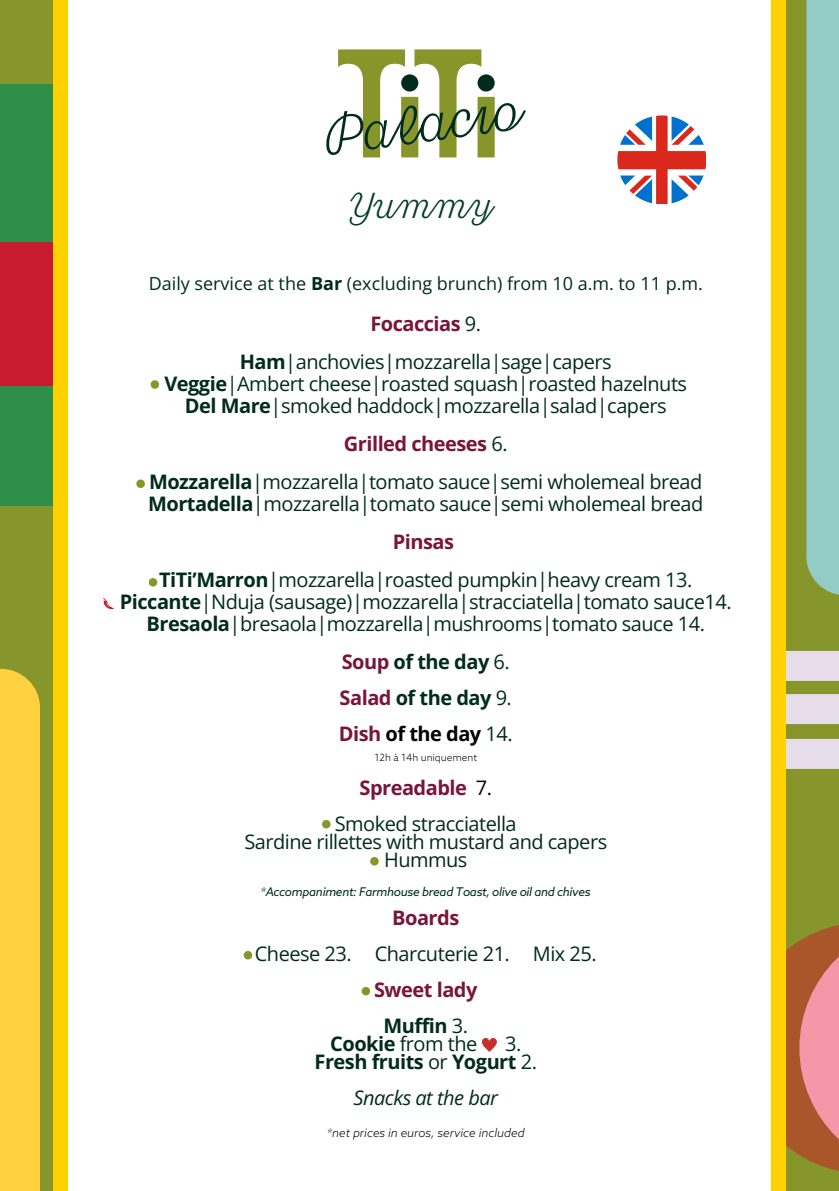
<style>
.page{position:relative;width:839px;height:1191px;background:#fff}
.page>*{position:absolute;margin:0;border:0;box-sizing:border-box;transform-origin:0 0}
.t1{font:36px "Cucina Corsiva";color:#033d24}
.t2{font:20px/22px "Open Sans";letter-spacing:-.025em;color:#002b1d;text-align:center}
.t3{font:700 20px/18px "Open Sans";letter-spacing:-.025em;color:#002b1d}
.t4{font:700 20px "Open Sans";letter-spacing:-.025em;color:#791539}
.t5{font:700 20px "Open Sans";letter-spacing:-.025em;color:#000}
.t6{font:italic 20px "Open Sans";letter-spacing:-.025em;color:#002b1d}
.t7{font:18px "Open Sans";color:#002b1d}
.t8{font:italic 12px "Azo Sans";letter-spacing:-.025em;color:#002b1d}
.t9{font:italic 300 12px "Azo Sans";color:#000}
.t10{font:300 10px "Azo Sans";color:#000}
.s1{font-weight:700}
.s2{font-weight:400;color:#002b1d}
.s3{color:#791539}
.s4{font-weight:400}
.s5{font-weight:400;color:#000}
</style>
<div class="page">
<div style="left:0;top:0;width:838px;height:1191px;background:#87962b"></div>
<div style="left:0;top:84px;width:84px;height:421px;background:#2f8e49"></div>
<div style="left:0;top:242px;width:96px;height:144px;background:#c61c2d"></div>
<svg style="left:785px;top:922px;width:14px;height:252px;fill:#a8562a"></svg>
<svg style="left:799px;top:925px;width:39px;height:246px;background:#cc7a69"></svg>
<div style="left:755px;top:694px;width:83px;height:30px;background:#e7dcea"></div>
<div style="left:755px;top:651px;width:83px;height:30px;background:#e7dcea"></div>
<div style="left:755px;top:739px;width:83px;height:30px;background:#e7dcea"></div>
<div style="left:53px;top:0;width:732px;height:1191px;background:#fff"></div>
<div style="left:0;top:669px;width:40px;height:522px;background:#ffd140"></div>
<div style="left:806px;top:0;width:32px;height:595px;background:#93cbc7"></div>
<svg style="left:617px;top:115px;width:89px;height:89px;background:#cb9ca5"></svg>
<svg style="left:481px;top:1037px;width:16px;height:15px"></svg>
<svg style="left:326px;top:49px;width:200px;height:108px"></svg>
<svg style="left:150px;top:380px;width:9px;height:9px"></svg>
<div style="left:149px;top:578px;width:8px;height:9px;background:#87962b;border-radius:50%"></div>
<div style="left:136px;top:479px;width:9px;height:9px;background:#87962b;border-radius:50%"></div>
<div style="left:322px;top:820px;width:8px;height:8px;background:#87962b;border-radius:50%"></div>
<div style="left:244px;top:951px;width:8px;height:8px;background:#87962b;border-radius:50%"></div>
<div style="left:361px;top:987px;width:9px;height:8px;background:#87962b;border-radius:50%"></div>
<div style="left:370px;top:857px;width:8px;height:9px;background:#87962b;border-radius:50%"></div>
<svg style="left:102px;top:598px;width:12px;height:12px"></svg>
<h3 class="t1" style="left:349px;top:184px;width:146px">Yummy</h3>
<h2 class="t7" style="left:149px;top:271px;width:555px">Daily service at the <span class="s1">Bar</span> (excluding brunch) from 10 a.m. to 11 p.m.</h2>
<p class="t4" style="left:370px;top:310px;width:112px">Focaccias <span class="s2">9.</span></p>
<h1 class="t2" style="left:164px;top:351px;width:524px"><span class="s1">Ham</span>|anchovies|mozzarella|sage|capers<br><span class="s1">Veggie</span>|Ambert cheese|roasted squash|roasted hazelnuts<br><span class="s1">Del Mare</span>|smoked haddock|mozzarella|salad|capers</h1>
<p class="t4" style="left:344px;top:430px;width:165px">Grilled cheeses <span class="s2">6.</span></p>
<h3 class="t2" style="left:148px;top:471px;width:556px;text-align:left"><span class="s1">Mozzarella</span>|mozzarella|tomato sauce|semi wholemeal bread<br><span class="s1">Mortadella</span>|mozzarella|tomato sauce|semi wholemeal bread</h3>
<h3 class="t4" style="left:393px;top:528px;width:63px">Pinsas</h3>
<h3 class="t2" style="left:120px;top:569px;width:613px"><span class="s1">TiTi’Marron</span>|mozzarella|roasted pumpkin|heavy cream 13.<br><span class="s1">Piccante</span>|Nduja (sausage)|mozzarella|stracciatella|tomato sauce14.<br><span class="s1">Bresaola</span>|bresaola|mozzarella|mushrooms|tomato sauce 14.</h3>
<h3 class="t3" style="left:342px;top:653px;width:169px"><span class="s3">Soup</span> of the day <span class="s4">6.</span></h3>
<h3 class="t3" style="left:339px;top:689px;width:174px"><span class="s3">Salad</span> of the day <span class="s4">9.</span></h3>
<h2 class="t5" style="left:339px;top:720px;width:175px"><span class="s3">Dish</span> of the day <span class="s2">14.</span></h2>
<h3 class="t4" style="left:359px;top:774px;width:134px">Spreadable <span class="s5">7.</span></h3>
<h3 class="t2" style="left:244px;top:815px;width:364px;line-height:18px">Smoked stracciatella<br>Sardine rillettes with mustard and capers<br>Hummus</h3>
<h3 class="t8" style="left:260px;top:884px;width:332px">*Accompaniment: Farmhouse bread Toast, olive oil and chives</h3>
<h3 class="t4" style="left:392px;top:904px;width:69px">Boards</h3>
<h3 class="t2" style="left:255px;top:943px;width:343px">Cheese 23. Charcuterie 21. Mix 25.</h3>
<h3 class="t4" style="left:374px;top:976px;width:105px">Sweet lady</h3>
<h4 class="t3" style="left:330px;top:1017px;width:149px;text-indent:53px">Muffin <span class="s4">3.<br></span>Cookie <span class="s4">from the</span></h4>
<p class="t10" style="left:374px;top:752px;width:104px">12h à 14h uniquement</p>
<h4 class="t3" style="left:314px;top:1035px;width:224px;text-indent:190px"><span class="s4">3.<br></span>Fresh fruits <span class="s4">or</span> Yogurt <span class="s4">2.</span></h4>
<h2 class="t6" style="left:353px;top:1084px;width:146px">Snacks at the bar</h2>
<h3 class="t9" style="left:327px;top:1127px;width:199px">*net prices in euros, service included</h3>
</div>
